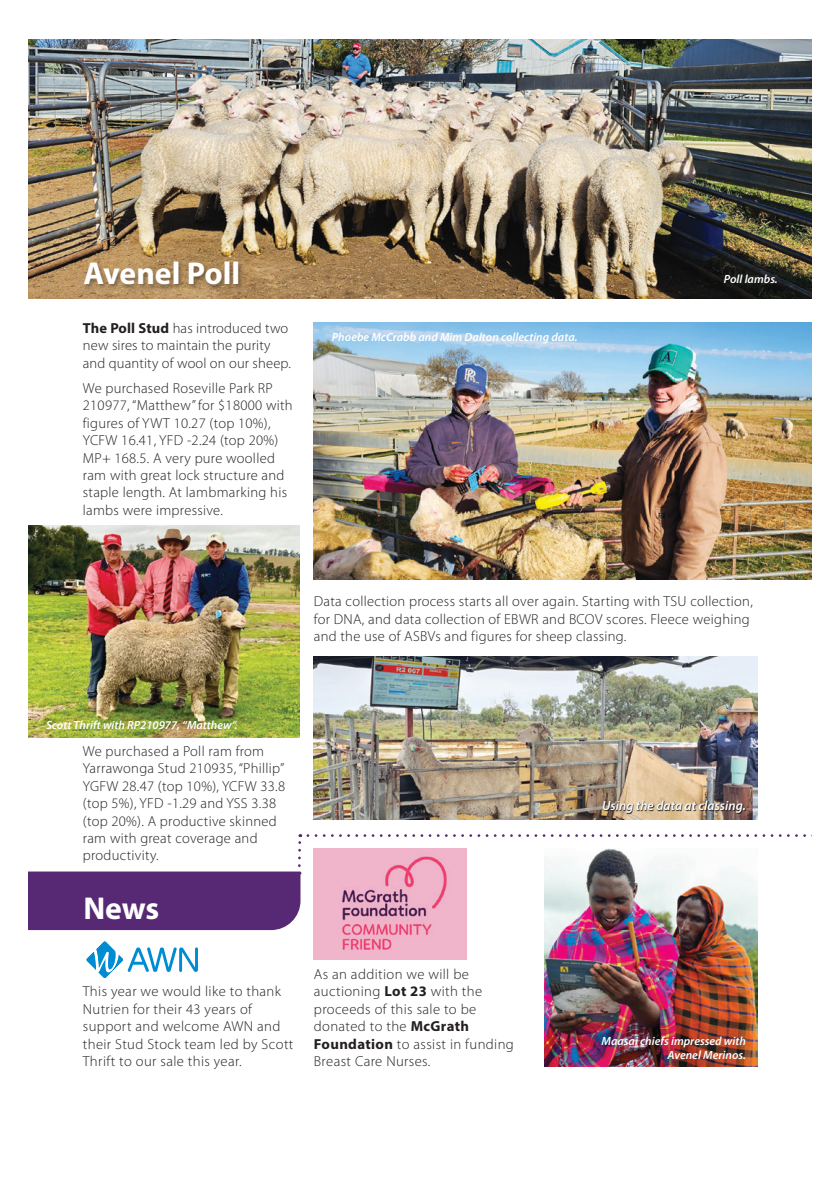
<style>
.page{position:relative;width:840px;height:1191px;background:#fff}
.page>*{position:absolute;margin:0;border:0;box-sizing:border-box;transform-origin:0 0}
.t1{font:700 31.6px "Myriad Pro";letter-spacing:-.005em;color:#fff}
.t2{font:300 14.6px/17.4px "Myriad Pro";letter-spacing:.02em;color:#231f20}
.t3{font:italic 600 13.2px "Myriad Pro";color:#fff}
.t4{font:italic 600 11.8px/14.2px "Myriad Pro";color:#fff;text-align:right}
.s1{font-weight:700}
</style>
<div class="page">
<img style="left:28px;top:525px;width:271px;height:212px">
<img style="left:28px;top:40px;width:783px;height:258px">
<div style="left:83px;top:261px;width:162px;height:30px;background:#231f20;opacity:.4"></div>
<img style="left:314px;top:322px;width:497px;height:257px">
<img style="left:544px;top:848px;width:212px;height:218px">
<svg style="left:86px;top:941px;width:112px;height:37px"></svg>
<img style="left:314px;top:848px;width:152px;height:111px">
<img style="left:314px;top:656px;width:442px;height:163px">
<svg style="left:602px;top:801px;width:143px;height:13px;background:#907c67"></svg>
<svg style="left:307px;top:834px;width:499px;height:3px"></svg>
<div style="left:28px;top:871px;width:272px;height:59px;background:#572975"></div>
<svg style="left:298px;top:834px;width:3px;height:31px"></svg>
<h1 class="t1" style="left:83px;top:253px;width:158px">Avenel Poll</h1>
<p class="t2" style="left:83px;top:319px;width:209px"><span class="s1">The Poll Stud</span> has introduced two new sires to maintain the purity and quantity of wool on our sheep.</p>
<p class="t2" style="left:83px;top:379px;width:211px">We purchased Roseville Park RP<br>210977, “Matthew” for $18000 with figures of YWT 10.27 (top 10%),<br>YCFW 16.41, YFD -2.24 (top 20%)<br>MP+ 168.5. A very pure woolled ram with great lock structure and staple length. At lambmarking his lambs were impressive.</p>
<p class="t4" style="left:332px;top:329px;width:247px">Phoebe McCrabb and Mim Dalton collecting data.</p>
<p class="t4" style="left:723px;top:271px;width:55px">Poll lambs.</p>
<p class="t2" style="left:314px;top:592px;width:440px">Data collection process starts all over again. Starting with TSU collection, for DNA, and data collection of EBWR and BCOV scores. Fleece weighing and the use of ASBVs and figures for sheep classing.</p>
<p class="t4" style="left:46px;top:717px;width:193px">Scott Thrift with RP210977, “Matthew”.</p>
<p class="t2" style="left:83px;top:742px;width:204px">We purchased a Poll ram from<br>Yarrawonga Stud 210935, “Phillip”<br>YGFW 28.47 (top 10%), YCFW 33.8 (top 5%), YFD -1.29 and YSS 3.38 (top 20%). A productive skinned ram with great coverage and productivity.</p>
<h1 class="t1" style="left:83px;top:887px;width:77px">News</h1>
<p class="t2" style="left:83px;top:982px;width:212px">This year we would like to thank<br>Nutrien for their 43 years of support and welcome AWN and their Stud Stock team led by Scott<br>Thrift to our sale this year.</p>
<p class="t2" style="left:314px;top:965px;width:201px">As an addition we will be auctioning <span class="s1">Lot 23</span> with the proceeds of this sale to be donated to the <span class="s1">McGrath<br>Foundation</span> to assist in funding<br>Breast Care Nurses.</p>
<p class="t3" style="left:601px;top:797px;width:145px">Using the data at classing.</p>
<p class="t4" style="left:601px;top:1033px;width:146px">Maasai chiefs impressed with<br>Avenel Merinos.</p>
</div>
